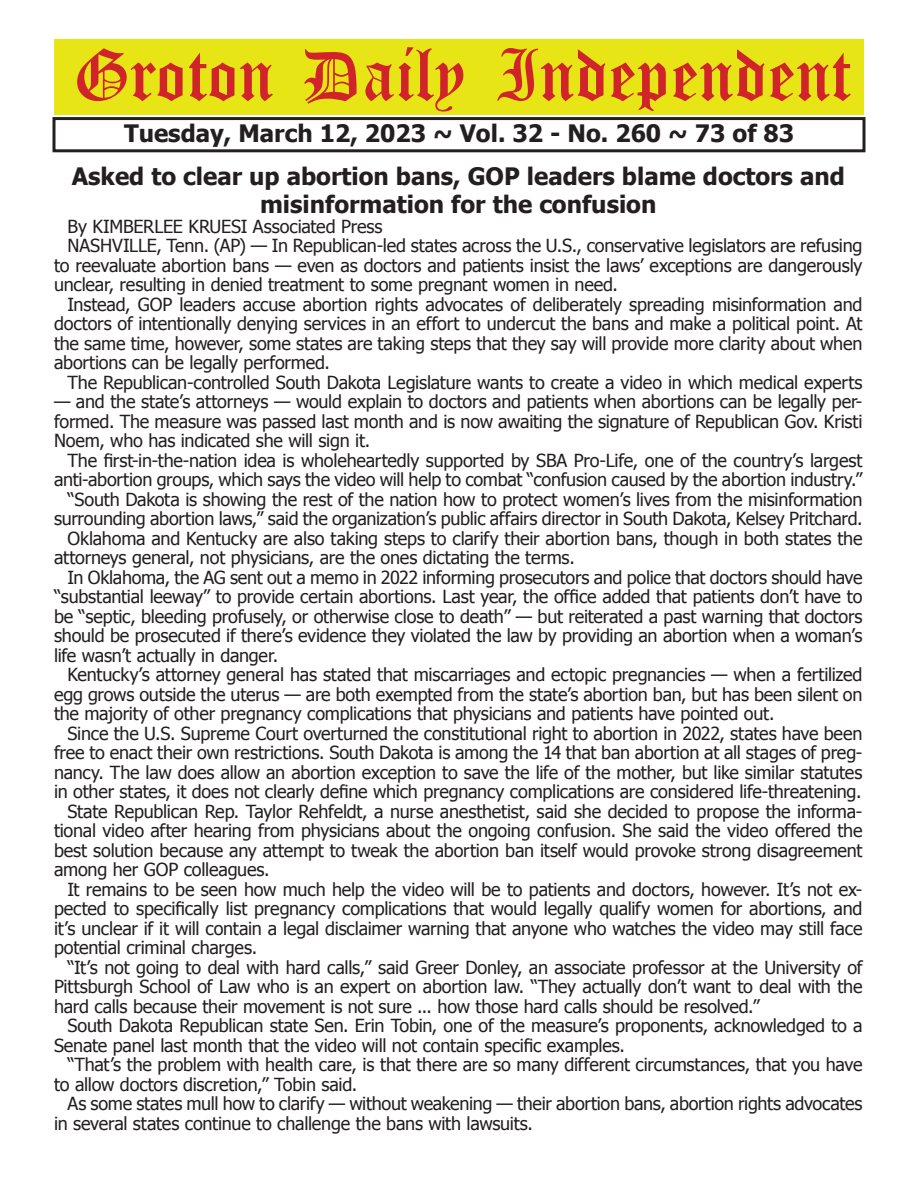
<style>
.page{position:relative;width:918px;height:1188px;background:#fff}
.page>*{position:absolute;margin:0;border:0;box-sizing:border-box;transform-origin:0 0}
.t1{font:54px "Old English Five";color:#d1232a}
.t2{font:700 24px/28.8px "Tahoma";color:#231f20;text-align:center}
.t3{font:18px/19.5px "Tahoma";letter-spacing:-.015em;color:#231f20;text-align:justify}
</style>
<div class="page">
<div style="left:52px;top:117px;width:814px;height:35px;border:3px solid #231f20"></div>
<div style="left:54px;top:40px;width:810px;height:75px;background:#e7e515"></div>
<h1 class="t1" style="left:73px;top:50px;width:779px">Groton Daily Independent</h1>
<h2 class="t2" style="left:124px;top:117px;width:672px">Tuesday, March 12, 2023 ~ Vol. 32 - No. 260 ~ 73 of 83</h2>
<h2 class="t2" style="left:72px;top:160px;width:775px">Asked to clear up abortion bans, GOP leaders blame doctors and misinformation for the confusion</h2>
<p class="t3" style="left:68px;top:216px;width:316px">By KIMBERLEE KRUESI Associated Press</p>
<p class="t3" style="left:68px;top:235px;width:797px">NASHVILLE, Tenn. (AP) — In Republican-led states across the U.S., conservative legislators are refusing</p>
<p class="t3" style="left:54px;top:255px;width:810px">to reevaluate abortion bans — even as doctors and patients insist the laws’ exceptions are dangerously</p>
<p class="t3" style="left:54px;top:274px;width:566px">unclear, resulting in denied treatment to some pregnant women in need.</p>
<p class="t3" style="left:68px;top:294px;width:797px">Instead, GOP leaders accuse abortion rights advocates of deliberately spreading misinformation and</p>
<p class="t3" style="left:54px;top:313px;width:810px">doctors of intentionally denying services in an effort to undercut the bans and make a political point. At</p>
<p class="t3" style="left:54px;top:333px;width:810px">the same time, however, some states are taking steps that they say will provide more clarity about when</p>
<p class="t3" style="left:54px;top:352px;width:278px">abortions can be legally performed.</p>
<p class="t3" style="left:68px;top:372px;width:796px">The Republican-controlled South Dakota Legislature wants to create a video in which medical experts</p>
<p class="t3" style="left:54px;top:391px;width:810px">— and the state’s attorneys — would explain to doctors and patients when abortions can be legally per&shy;formed. The measure was passed last month and is now awaiting the signature of Republican Gov. Kristi Noem, who has indicated she will sign it.</p>
<p class="t3" style="left:68px;top:450px;width:796px">The first-in-the-nation idea is wholeheartedly supported by SBA Pro-Life, one of the country’s largest</p>
<p class="t3" style="left:54px;top:469px;width:810px">anti-abortion groups, which says the video will help to combat “confusion caused by the abortion industry.”</p>
<p class="t3" style="left:68px;top:489px;width:796px">“South Dakota is showing the rest of the nation how to protect women’s lives from the misinformation</p>
<p class="t3" style="left:54px;top:508px;width:810px">surrounding abortion laws,” said the organization’s public affairs director in South Dakota, Kelsey Pritchard.</p>
<p class="t3" style="left:68px;top:528px;width:797px">Oklahoma and Kentucky are also taking steps to clarify their abortion bans, though in both states the</p>
<p class="t3" style="left:54px;top:547px;width:522px">attorneys general, not physicians, are the ones dictating the terms.</p>
<p class="t3" style="left:68px;top:567px;width:796px">In Oklahoma, the AG sent out a memo in 2022 informing prosecutors and police that doctors should have</p>
<p class="t3" style="left:54px;top:586px;width:810px">“substantial leeway” to provide certain abortions. Last year, the office added that patients don’t have to</p>
<p class="t3" style="left:54px;top:606px;width:810px">be “septic, bleeding profusely, or otherwise close to death” — but reiterated a past warning that doctors</p>
<p class="t3" style="left:54px;top:625px;width:810px">should be prosecuted if there’s evidence they violated the law by providing an abortion when a woman’s</p>
<p class="t3" style="left:54px;top:645px;width:226px">life wasn’t actually in danger.</p>
<p class="t3" style="left:68px;top:664px;width:797px">Kentucky’s attorney general has stated that miscarriages and ectopic pregnancies — when a fertilized</p>
<p class="t3" style="left:54px;top:684px;width:810px">egg grows outside the uterus — are both exempted from the state’s abortion ban, but has been silent on</p>
<p class="t3" style="left:54px;top:703px;width:722px">the majority of other pregnancy complications that physicians and patients have pointed out.</p>
<p class="t3" style="left:68px;top:723px;width:796px">Since the U.S. Supreme Court overturned the constitutional right to abortion in 2022, states have been</p>
<p class="t3" style="left:54px;top:742px;width:810px">free to enact their own restrictions. South Dakota is among the 14 that ban abortion at all stages of preg-</p>
<p class="t3" style="left:54px;top:762px;width:810px">nancy. The law does allow an abortion exception to save the life of the mother, but like similar statutes</p>
<p class="t3" style="left:54px;top:781px;width:809px">in other states, it does not clearly define which pregnancy complications are considered life-threatening.</p>
<p class="t3" style="left:68px;top:801px;width:796px">State Republican Rep. Taylor Rehfeldt, a nurse anesthetist, said she decided to propose the informa-</p>
<p class="t3" style="left:54px;top:820px;width:810px">tional video after hearing from physicians about the ongoing confusion. She said the video offered the</p>
<p class="t3" style="left:54px;top:840px;width:810px">best solution because any attempt to tweak the abortion ban itself would provoke strong disagreement</p>
<p class="t3" style="left:54px;top:859px;width:217px">among her GOP colleagues.</p>
<p class="t3" style="left:68px;top:879px;width:796px">It remains to be seen how much help the video will be to patients and doctors, however. It’s not ex-</p>
<p class="t3" style="left:54px;top:898px;width:810px">pected to specifically list pregnancy complications that would legally qualify women for abortions, and</p>
<p class="t3" style="left:54px;top:918px;width:810px">it’s unclear if it will contain a legal disclaimer warning that anyone who watches the video may still face</p>
<p class="t3" style="left:54px;top:937px;width:205px">potential criminal charges.</p>
<p class="t3" style="left:68px;top:957px;width:797px">“It’s not going to deal with hard calls,” said Greer Donley, an associate professor at the University of</p>
<p class="t3" style="left:54px;top:976px;width:810px">Pittsburgh School of Law who is an expert on abortion law. “They actually don’t want to deal with the</p>
<p class="t3" style="left:54px;top:996px;width:707px">hard calls because their movement is not sure ... how those hard calls should be resolved.”</p>
<p class="t3" style="left:68px;top:1015px;width:797px">South Dakota Republican state Sen. Erin Tobin, one of the measure’s proponents, acknowledged to a</p>
<p class="t3" style="left:54px;top:1035px;width:573px">Senate panel last month that the video will not contain specific examples.</p>
<p class="t3" style="left:68px;top:1054px;width:796px">“That’s the problem with health care, is that there are so many different circumstances, that you have</p>
<p class="t3" style="left:54px;top:1074px;width:305px">to allow doctors discretion,” Tobin said.</p>
<p class="t3" style="left:68px;top:1093px;width:797px">As some states mull how to clarify — without weakening — their abortion bans, abortion rights advocates</p>
<p class="t3" style="left:54px;top:1113px;width:481px">in several states continue to challenge the bans with lawsuits.</p>
</div>
